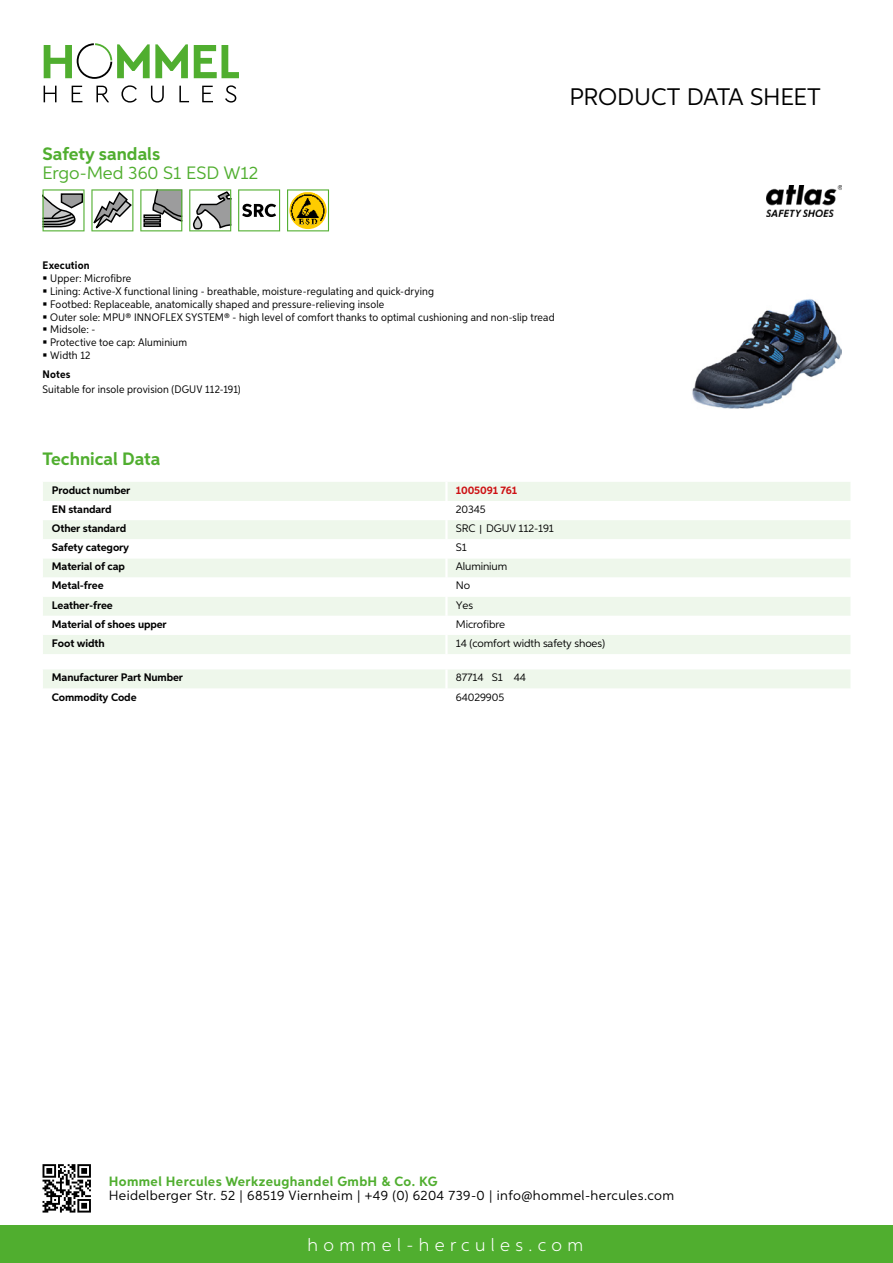
<style>
.page{position:relative;width:893px;height:1263px;background:#fff}
.page>*{position:absolute;margin:0;border:0;box-sizing:border-box;transform-origin:0 0}
.t1{font:24px "Aspira";letter-spacing:-.01em;color:#000}
.t2{font:700 18px "Aspira";color:#50ae2f}
.t3{font:300 18px "Aspira";letter-spacing:.3em;color:#fff}
.t4{font:18px "Aspira";color:#50ae2f}
.t5{font:13.5px "Aspira";letter-spacing:.03em;color:#000}
.t6{font:700 13.5px "Aspira";letter-spacing:.03em;color:#50ae2f}
.t7{font:10.95px/12.8px "Aspira Nar";letter-spacing:.015em;color:#000}
.t8{font:700 10.95px "Aspira";letter-spacing:-.01em;color:#000}
.t9{font:10.95px "Aspira";letter-spacing:-.01em;color:#000}
.t10{font:700 10.95px "Aspira Nar";letter-spacing:.015em;color:#000}
.t11{font:700 10.95px "Aspira";letter-spacing:-.01em;color:#cd1013}
.s1{font-family:"Wuerth Global";font-size:10.5px}
</style>
<div class="page">
<div style="left:0;top:1226px;width:893px;height:37px;background:#50ae2f"></div>
<svg style="left:43px;top:1164px;width:48px;height:48px"></svg>
<svg style="left:194px;top:45px;width:45px;height:33px"></svg>
<svg style="left:44px;top:43px;width:144px;height:36px"></svg>
<svg style="left:44px;top:86px;width:13px;height:16px"></svg>
<svg style="left:72px;top:86px;width:10px;height:16px"></svg>
<svg style="left:96px;top:86px;width:13px;height:16px"></svg>
<svg style="left:121px;top:85px;width:16px;height:18px"></svg>
<svg style="left:151px;top:86px;width:13px;height:17px"></svg>
<svg style="left:179px;top:86px;width:10px;height:16px"></svg>
<svg style="left:202px;top:86px;width:11px;height:16px"></svg>
<svg style="left:225px;top:85px;width:11px;height:18px"></svg>
<div style="left:43px;top:482px;width:807px;height:172px;background:#eef7eb"></div>
<svg style="left:43px;top:501px;width:807px;height:134px"></svg>
<hr style="left:445px;top:482px;width:3px;height:19px;background:#fff">
<hr style="left:445px;top:501px;width:3px;height:19px;background:#fff">
<hr style="left:445px;top:520px;width:3px;height:19px;background:#fff">
<hr style="left:445px;top:539px;width:3px;height:19px;background:#fff">
<hr style="left:445px;top:558px;width:3px;height:19px;background:#fff">
<hr style="left:445px;top:577px;width:3px;height:20px;background:#fff">
<hr style="left:445px;top:597px;width:3px;height:19px;background:#fff">
<hr style="left:445px;top:616px;width:3px;height:19px;background:#fff">
<hr style="left:445px;top:635px;width:3px;height:19px;background:#fff">
<div style="left:43px;top:669px;width:807px;height:19px;background:#eef7eb"></div>
<svg style="left:43px;top:189px;width:90px;height:42px"></svg>
<svg style="left:140px;top:189px;width:42px;height:42px"></svg>
<svg style="left:189px;top:189px;width:42px;height:42px"></svg>
<svg style="left:238px;top:189px;width:42px;height:42px"></svg>
<svg style="left:287px;top:189px;width:42px;height:42px"></svg>
<img style="left:692px;top:299px;width:150px;height:110px">
<img style="left:766px;top:185px;width:76px;height:32px">
<h2 class="t2" style="left:43px;top:142px;width:119px">Safety sandals</h2>
<h2 class="t4" style="left:43px;top:162px;width:217px">Ergo-Med 360 S1 ESD W12</h2>
<h1 class="t1" style="left:569px;top:82px;width:253px">Product data sh eet</h1>
<p class="t10" style="left:43px;top:259px;width:49px">Execution</p>
<p class="t7" style="left:50px;top:272px;width:506px">Upper: Microfibre<br>Lining: Active-X functional lining - breathable, moisture-regulating and quick-drying<br>Footbed: Replaceable, anatomically shaped and pressure-relieving insole<br>Outer sole: MPU® INNOFLEX SYSTEM® - high level of comfort thanks to optimal cushioning and non-slip tread Midsole: -<br>Protective toe cap: Aluminium<br>Width 12</p>
<p class="t10" style="left:43px;top:367px;width:29px">Notes</p>
<p class="t7" style="left:43px;top:383px;width:200px">Suitable for insole provision (DGUV 112-191)</p>
<h2 class="t2" style="left:43px;top:448px;width:120px">Technical Data</h2>
<p class="t8" style="left:52px;top:483px;width:80px">Product number</p>
<p class="t11" style="left:456px;top:483px;width:63px">1005091 761</p>
<p class="t8" style="left:52px;top:502px;width:61px">EN standard</p>
<p class="t9" style="left:456px;top:502px;width:31px">20345</p>
<p class="t8" style="left:52px;top:521px;width:76px">Other standard</p>
<p class="t9" style="left:456px;top:522px;width:100px">SRC <span class="s1">|</span> DGUV 112-191</p>
<p class="t8" style="left:52px;top:541px;width:79px">Safety category</p>
<p class="t9" style="left:456px;top:541px;width:12px">S1</p>
<p class="t8" style="left:52px;top:560px;width:75px">Material of cap</p>
<p class="t9" style="left:456px;top:560px;width:53px">Aluminium</p>
<p class="t8" style="left:52px;top:579px;width:53px">Metal-free</p>
<p class="t9" style="left:456px;top:579px;width:16px">No</p>
<p class="t8" style="left:52px;top:598px;width:62px">Leather-free</p>
<p class="t9" style="left:456px;top:598px;width:19px">Yes</p>
<p class="t8" style="left:52px;top:617px;width:116px">Material of shoes upper</p>
<p class="t9" style="left:456px;top:617px;width:51px">Microfibre</p>
<p class="t8" style="left:52px;top:636px;width:54px">Foot width</p>
<p class="t9" style="left:456px;top:636px;width:151px">14 (comfort width safety shoes)</p>
<p class="t8" style="left:52px;top:671px;width:133px">Manufacturer Part Number</p>
<p class="t9" style="left:456px;top:671px;width:72px">87714 S1 44</p>
<p class="t8" style="left:52px;top:690px;width:86px">Commodity Code</p>
<p class="t9" style="left:456px;top:690px;width:50px">64029905</p>
<p class="t6" style="left:109px;top:1172px;width:330px">Hommel Hercules Werkzeughandel GmbH &amp; Co. KG</p>
<p class="t5" style="left:109px;top:1187px;width:567px">Heidelberger Str. 52 | 68519 Viernheim | +49 (0) 6204 739-0 | info@hommel-hercules.com</p>
<h2 class="t3" style="left:307px;top:1234px;width:277px">hommel-hercules.com</h2>
</div>
